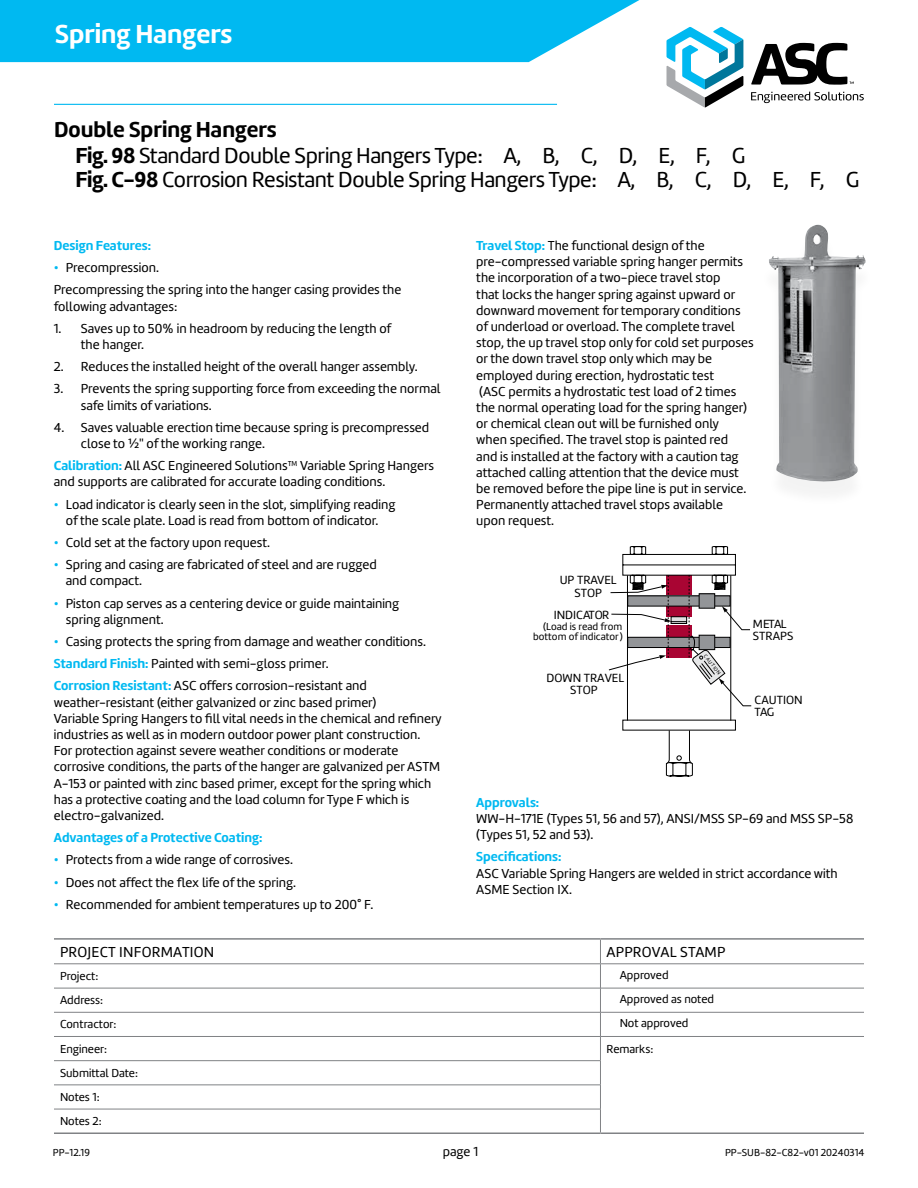
<style>
.page{position:relative;width:918px;height:1188px;background:#fff}
.page>*{position:absolute;margin:0;border:0;box-sizing:border-box;transform-origin:0 0}
.t1{font:700 27px "Marine";color:#fff}
.t2{font:22.5px/24.8px "Marine";letter-spacing:-.02em;color:#000}
.t3{font:15px "Marine";letter-spacing:.015em;color:#000}
.t4{font:13.5px/16.2px "Marine";color:#000}
.t5{font:700 13.5px "Marine";color:#00b9f1}
.t6{font:12.3px/12.3px "Marine";color:#000}
.t7{font:12px/24px "Marine";color:#000}
.t8{font:10.5px/10.5px "Marine";color:#000;text-align:right}
.t9{font:5.25px "Marine";color:#000}
.s1{font-weight:700}
.s2{color:#00b9f1}
.s3{font-weight:700;color:#00b9f1}
</style>
<div class="page">
<svg style="left:751px;top:43px;width:113px;height:60px"></svg>
<svg style="left:0;top:0;width:743px;height:107px"></svg>
<hr style="left:54px;top:988px;width:546px;height:1px;background:#808285">
<hr style="left:600px;top:988px;width:264px;height:1px;background:#808285">
<hr style="left:54px;top:1012px;width:546px;height:1px;background:#808285">
<hr style="left:600px;top:1012px;width:264px;height:1px;background:#808285">
<hr style="left:54px;top:1036px;width:546px;height:1px;background:#808285">
<hr style="left:600px;top:1036px;width:264px;height:1px;background:#808285">
<hr style="left:54px;top:1060px;width:547px;height:1px;background:#808285">
<hr style="left:54px;top:1085px;width:547px;height:1px;background:#808285">
<hr style="left:54px;top:1109px;width:547px;height:1px;background:#808285">
<svg style="left:600px;top:940px;width:1px;height:192px"></svg>
<hr style="left:600px;top:1132px;width:264px;height:2px;background:#808285">
<hr style="left:54px;top:1132px;width:546px;height:2px;background:#808285">
<hr style="left:54px;top:963px;width:546px;height:1px;background:#808285">
<hr style="left:600px;top:963px;width:264px;height:1px;background:#808285">
<hr style="left:54px;top:938px;width:546px;height:2px;background:#808285">
<hr style="left:600px;top:938px;width:264px;height:2px;background:#808285">
<hr style="left:54px;top:104px;width:503px;height:1px;background:#00b9f1">
<svg style="left:608px;top:546px;width:144px;height:230px"></svg>
<img style="left:769px;top:225px;width:97px;height:258px">
<h1 class="t1" style="left:55px;top:17px;width:179px">Spring Hangers</h1>
<h2 class="t2" style="left:75px;top:118px;width:786px;text-indent:-21px"><span class="s1">Double Spring Hangers<br>Fig. 98</span> Standard Double Spring Hangers Type: A, B, C, D, E, F, G<br><span class="s1">Fig. C-98</span> Corrosion Resistant Double Spring Hangers Type: A, B, C, D, E, F, G</h2>
<p class="t5" style="left:54px;top:237px;width:99px">Design Features:</p>
<p class="t4" style="left:54px;top:257px;width:349px;line-height:22.2px"><span class="s2">•</span> Precompression.<br>Precompressing the spring into the hanger casing provides the</p>
<p class="t4" style="left:54px;top:298px;width:125px">following advantages:</p>
<p class="t4" style="left:81px;top:320px;width:312px;text-indent:-27px">1. Saves up to 50% in headroom by reducing the length of the hanger.</p>
<p class="t4" style="left:54px;top:359px;width:365px">2. Reduces the installed height of the overall hanger assembly.</p>
<p class="t4" style="left:81px;top:381px;width:361px;text-indent:-27px">3. Prevents the spring supporting force from exceeding the normal safe limits of variations.</p>
<p class="t4" style="left:81px;top:419px;width:350px;text-indent:-27px">4. Saves valuable erection time because spring is precompressed close to ¾" of the working range.</p>
<p class="t4" style="left:54px;top:458px;width:382px"><span class="s3">Calibration:</span> All ASC Engineered Solutions™ Variable Spring Hangers and supports are calibrated for accurate loading conditions.</p>
<p class="t4" style="left:54px;top:496px;width:343px;text-align:center"><span class="s2">•</span> Load indicator is clearly seen in the slot, simplifying reading of the scale plate. Load is read from bottom of indicator.</p>
<p class="t4" style="left:54px;top:534px;width:218px"><span class="s2">•</span> Cold set at the factory upon request.</p>
<p class="t4" style="left:66px;top:557px;width:312px;text-indent:-12px"><span class="s2">•</span> Spring and casing are fabricated of steel and are rugged and compact.</p>
<p class="t4" style="left:66px;top:595px;width:335px;text-indent:-12px"><span class="s2">•</span> Piston cap serves as a centering device or guide maintaining spring alignment.</p>
<p class="t4" style="left:54px;top:630px;width:374px;line-height:22.2px"><span class="s2">•</span> Casing protects the spring from damage and weather conditions.<br><span class="s3">Standard Finish:</span> Painted with semi-gloss primer.<br><span class="s3">Corrosion Resistant:</span> ASC offers corrosion-resistant and</p>
<p class="t4" style="left:54px;top:694px;width:389px">weather-resistant (either galvanized or zinc based primer)<br>Variable Spring Hangers to fill vital needs in the chemical and refinery industries as well as in modern outdoor power plant construction.<br>For protection against severe weather conditions or moderate corrosive conditions, the parts of the hanger are galvanized per ASTM A-153 or painted with zinc based primer, except for the spring which has a protective coating and the load column for Type F which is electro-galvanized.</p>
<p class="t5" style="left:54px;top:829px;width:210px">Advantages of a Protective Coating:</p>
<p class="t4" style="left:54px;top:852px;width:241px"><span class="s2">•</span> Protects from a wide range of corrosives.</p>
<p class="t4" style="left:54px;top:874px;width:244px"><span class="s2">•</span> Does not affect the flex life of the spring.</p>
<p class="t4" style="left:54px;top:896px;width:321px"><span class="s2">•</span> Recommended for ambient temperatures up to 200° F.</p>
<p class="t4" style="left:476px;top:237px;width:279px"><span class="s3">Travel Stop:</span> The functional design of the pre-compressed variable spring hanger permits the incorporation of a two-piece travel stop<br>that locks the hanger spring against upward or downward movement for temporary conditions of underload or overload. The complete travel stop, the up travel stop only for cold set purposes or the down travel stop only which may be employed during erection, hydrostatic test<br>(ASC permits a hydrostatic test load of 2 times the normal operating load for the spring hanger) or chemical clean out will be furnished only<br>when specified. The travel stop is painted red<br>and is installed at the factory with a caution tag attached calling attention that the device must be removed before the pipe line is put in service.<br>Permanently attached travel stops available upon request.</p>
<p class="t6" style="left:560px;top:574px;width:58px;text-align:center">UP TRAVEL<br>STOP</p>
<p class="t6" style="left:554px;top:609px;width:57px">INDICATOR</p>
<p class="t8" style="left:533px;top:621px;width:91px">(Load is read from bottom of indicator)</p>
<p class="t6" style="left:546px;top:672px;width:79px;text-align:center">DOWN TRAVEL<br>STOP</p>
<p class="t9" style="left:707px;top:653px;width:25px;rotate:51deg">CAUTION</p>
<p class="t6" style="left:753px;top:618px;width:42px">METAL<br>STRAPS</p>
<p class="t6" style="left:755px;top:693px;width:50px">CAUTION<br>TAG</p>
<p class="t5" style="left:476px;top:793px;width:65px">Approvals:</p>
<p class="t4" style="left:476px;top:810px;width:379px">WW-H-171E (Types 51, 56 and 57), ANSI/MSS SP-69 and MSS SP-58 (Types 51, 52 and 53).</p>
<p class="t5" style="left:476px;top:848px;width:87px">Specifications:</p>
<p class="t4" style="left:476px;top:865px;width:363px">ASC Variable Spring Hangers are welded in strict accordance with<br>ASME Section IX.</p>
<p class="t3" style="left:60px;top:942px;width:156px">PROJECT INFORMATION</p>
<p class="t3" style="left:606px;top:942px;width:121px">APPROVAL STAMP</p>
<p class="t7" style="left:60px;top:964px;width:40px">Project:</p>
<p class="t7" style="left:620px;top:963px;width:50px">Approved</p>
<p class="t7" style="left:60px;top:988px;width:45px">Address:</p>
<p class="t7" style="left:620px;top:987px;width:96px">Approved as noted</p>
<p class="t7" style="left:60px;top:1012px;width:58px">Contractor:</p>
<p class="t7" style="left:620px;top:1011px;width:70px">Not approved</p>
<p class="t7" style="left:60px;top:1037px;width:49px">Engineer:</p>
<p class="t7" style="left:606px;top:1037px;width:48px">Remarks:</p>
<p class="t7" style="left:60px;top:1061px;width:80px">Submittal Date:<br>Notes 1:<br>Notes 2:</p>
<p class="t8" style="left:53px;top:1147px;width:39px">PP-12.19</p>
<p class="t4" style="left:443px;top:1143px;width:37px">page 1</p>
<p class="t8" style="left:725px;top:1147px;width:141px">PP-SUB-82-C82-v01 20240314</p>
</div>
